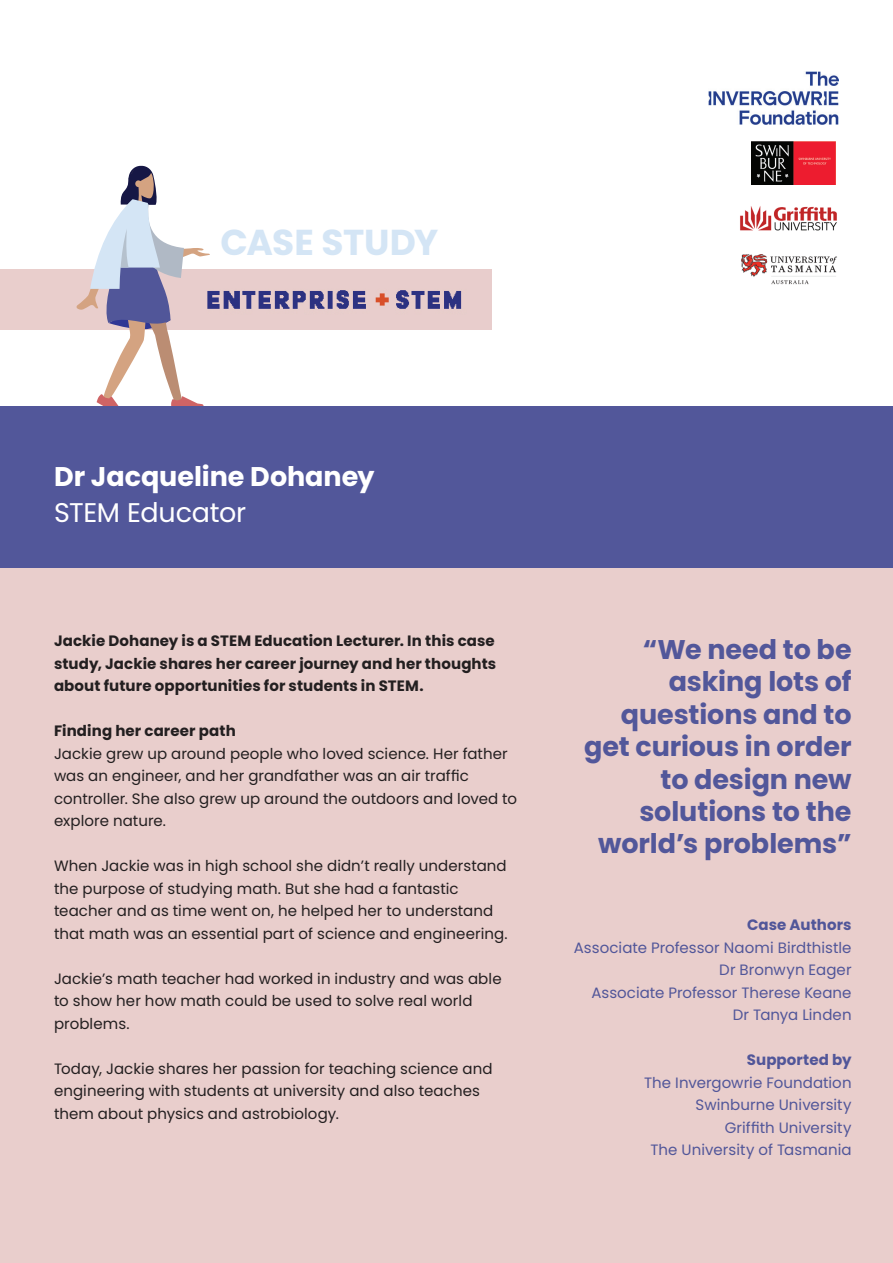
<style>
.page{position:relative;width:893px;height:1263px;background:#fff}
.page>*{position:absolute;margin:0;border:0;box-sizing:border-box;transform-origin:0 0}
.t1{font:700 36px "Poppins";letter-spacing:-.01em;color:#d4e5f5}
.t2{font:700 27px/32.4px "Poppins";letter-spacing:-.005em;color:#52579a;text-align:right}
.t3{font:700 27px "Poppins";letter-spacing:-.005em;color:#fff}
.t4{font:27px "Poppins";letter-spacing:-.01em;color:#fff}
.t5{font:15px/22.5px "Poppins";letter-spacing:.005em;color:#231f20}
.t6{font:15px/22.5px "Poppins";letter-spacing:.005em;color:#515699;text-align:right}
.t7{font:700 15px/22.5px "Poppins";letter-spacing:.005em;color:#231f20;text-align:justify}
.t8{font:700 15px "Poppins";letter-spacing:.005em;color:#515699}
</style>
<div class="page">
<img style="left:211px;top:269px;width:280px;height:61px">
<div style="left:0;top:269px;width:157px;height:61px;background:#e9cecc"></div>
<svg style="left:76px;top:165px;width:135px;height:241px"></svg>
<img style="left:740px;top:206px;width:97px;height:79px">
<img style="left:752px;top:142px;width:84px;height:43px">
<img style="left:708px;top:72px;width:131px;height:53px">
<div style="left:0;top:410px;width:893px;height:853px;background:#e9cecc"></div>
<div style="left:0;top:406px;width:893px;height:162px;background:#52579a"></div>
<h1 class="t1" style="left:220px;top:221px;width:219px">CASE STUDY</h1>
<h2 class="t3" style="left:54px;top:460px;width:322px">Dr Jacqueline Dohaney</h2>
<h2 class="t4" style="left:54px;top:496px;width:194px">STEM Educator</h2>
<p class="t7" style="left:54px;top:630px;width:444px">Jackie Dohaney is a STEM Education Lecturer. In this case study, Jackie shares her career journey and her thoughts about future opportunities for students in STEM.</p>
<p class="t7" style="left:54px;top:720px;width:183px">Finding her career path</p>
<p class="t5" style="left:54px;top:742px;width:465px">Jackie grew up around people who loved science. Her father was an engineer, and her grandfather was an air traffic controller. She also grew up around the outdoors and loved to explore nature.</p>
<p class="t5" style="left:54px;top:855px;width:455px">When Jackie was in high school she didn’t really understand the purpose of studying math. But she had a fantastic teacher and as time went on, he helped her to understand that math was an essential part of science and engineering.</p>
<p class="t5" style="left:54px;top:967px;width:449px">Jackie’s math teacher had worked in industry and was able to show her how math could be used to solve real world problems.</p>
<p class="t5" style="left:54px;top:1057px;width:440px">Today, Jackie shares her passion for teaching science and engineering with students at university and also teaches them about physics and astrobiology.</p>
<h2 class="t2" style="left:584px;top:633px;width:269px">“We need to be asking lots of questions and to get curious in order to design new solutions to the world’s problems”</h2>
<p class="t8" style="left:747px;top:916px;width:106px">Case Authors</p>
<p class="t6" style="left:574px;top:936px;width:279px">Associate Professor Naomi Birdthistle<br>Dr Bronwyn Eager<br>Associate Professor Therese Keane<br>Dr Tanya Linden</p>
<p class="t8" style="left:747px;top:1051px;width:106px">Supported by</p>
<p class="t6" style="left:644px;top:1071px;width:209px">The Invergowrie Foundation<br>Swinburne University<br>Griffith University<br>The University of Tasmania</p>
</div>
